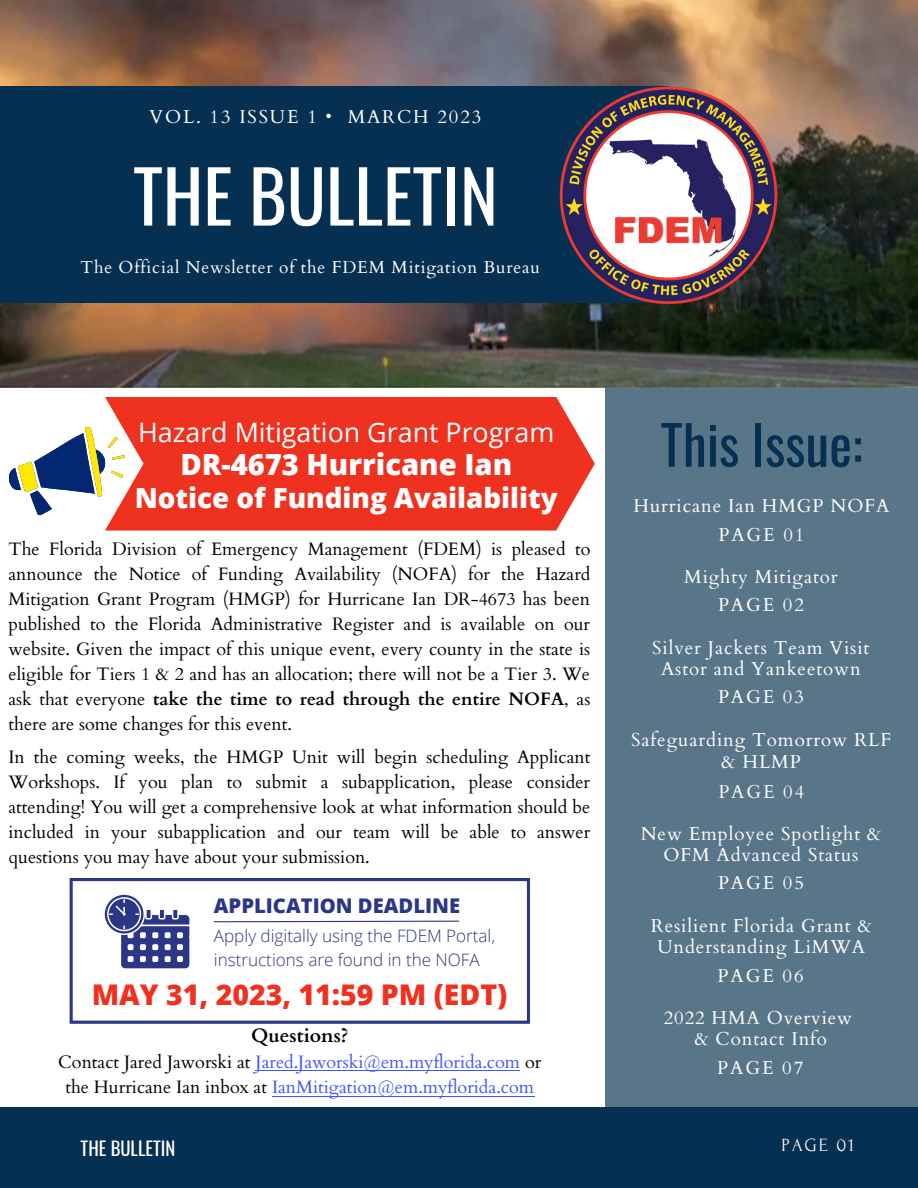
<style>
.page{position:relative;width:918px;height:1188px;background:#fff}
.page>*{position:absolute;margin:0;border:0;box-sizing:border-box;transform-origin:0 0}
.t1{font:72px "Oswald";color:#fff}
.t2{font:54px "Oswald";color:#063052}
.t3{font:800 29.25px "Open Sans";color:#fff}
.t4{font:800 28.5px "Open Sans";color:#ef3220}
.t5{font:800 27.75px "Open Sans";color:#fff}
.t6{font:26.85px "Open Sans";color:#fff}
.t7{font:800 20.25px "Open Sans";color:#2b3786}
.t8{font:700 19.5px "Cardo";color:#000}
.t9{font:18.75px/21.3px "Cardo";letter-spacing:.05em;color:#fff;text-align:center}
.t10{font:18.75px "Cardo";letter-spacing:.1em;color:#fff}
.t11{font:18.75px "Oswald";color:#fff}
.t12{font:18.75px "Forum";letter-spacing:.1em;color:#fff}
.t13{font:18.6px "Cardo";letter-spacing:.1em;color:#fafafa}
.t14{font:18px/25px "Cardo";color:#000;text-align:justify}
.t15{font:18px/25.5px "Cardo";color:#4055ff;text-align:center}
.t16{font:17.25px "Cardo";letter-spacing:.05em;color:#fff}
.t17{font:300 17.1px/24px "Open Sans";color:#2b3786}
.s1{font-weight:700}
.s2{color:#000}
</style>
<div class="page">
<div style="left:605px;top:378px;width:313px;height:729px;background:#597689"></div>
<img style="left:0;top:0;width:918px;height:388px">
<div style="left:0;top:87px;width:668px;height:216px;background:#063052"></div>
<div style="left:0;top:1107px;width:918px;height:81px;background:#063052"></div>
<img style="left:557px;top:83px;width:222px;height:221px">
<svg style="left:8px;top:427px;width:97px;height:89px"></svg>
<svg style="left:105px;top:397px;width:490px;height:134px;background:#f04231"></svg>
<svg style="left:70px;top:878px;width:460px;height:146px"></svg>
<svg style="left:103px;top:893px;width:88px;height:77px"></svg>
<svg style="left:213px;top:920px;width:247px;height:3px"></svg>
<hr style="left:272px;top:1096px;width:262px;height:1px;background:#4055ff">
<hr style="left:256px;top:1070px;width:264px;height:1px;background:#4055ff">
<p class="t10" style="left:149px;top:104px;width:333px">VOL. 13 ISSUE 1 • MARCH 2023</p>
<h1 class="t1" style="left:133px;top:140px;width:366px">THE BULLETIN</h1>
<p class="t16" style="left:81px;top:256px;width:461px">The Official Newsletter of the FDEM Mitigation Bureau</p>
<h3 class="t6" style="left:138px;top:413px;width:418px">Hazard Mitigation Grant Program</h3>
<h3 class="t3" style="left:180px;top:444px;width:333px">DR-4673 Hurricane Ian</h3>
<h3 class="t5" style="left:135px;top:478px;width:424px">Notice of Funding Availability</h3>
<p class="t14" style="left:9px;top:537px;width:583px">The Florida Division of Emergency Management (FDEM) is pleased to announce the Notice of Funding Availability (NOFA) for the Hazard Mitigation Grant Program (HMGP) for Hurricane Ian DR-4673 has been published to the Florida Administrative Register and is available on our website. Given the impact of this unique event, every county in the state is eligible for Tiers 1 &amp; 2 and has an allocation; there will not be a Tier 3. We ask that everyone <span class="s1">take the time to read through the entire NOFA</span>, as there are some changes for this event.</p>
<p class="t14" style="left:9px;top:745px;width:583px">In the coming weeks, the HMGP Unit will begin scheduling Applicant Workshops. If you plan to submit a subapplication, please consider attending! You will get a comprehensive look at what information should be included in your subapplication and our team will be able to answer questions you may have about your submission.</p>
<p class="t7" style="left:214px;top:892px;width:248px">APPLICATION DEADLINE</p>
<p class="t17" style="left:214px;top:924px;width:283px">Apply digitally using the FDEM Portal, instructions are found in the NOFA</p>
<h3 class="t4" style="left:92px;top:975px;width:417px">MAY 31, 2023, 11:59 PM (EDT)</h3>
<p class="t8" style="left:251px;top:1022px;width:99px">Questions?</p>
<p class="t15" style="left:58px;top:1049px;width:485px"><span class="s2">Contact Jared Jaworski at</span> Jared.Jaworski@em.myflorida.com <span class="s2">or the Hurricane Ian inbox at</span> IanMitigation@em.myflorida.com</p>
<h2 class="t2" style="left:660px;top:402px;width:204px">This Issue:</h2>
<p class="t9" style="left:634px;top:492px;width:257px;line-height:28.3px">Hurricane Ian HMGP NOFA<br>PAGE 01</p>
<p class="t9" style="left:684px;top:563px;width:155px;line-height:28.3px">Mighty Mitigator<br>PAGE 02</p>
<p class="t9" style="left:652px;top:637px;width:219px">Silver Jackets Team Visit<br>Astor and Yankeetown</p>
<p class="t9" style="left:718px;top:687px;width:87px">PAGE 03</p>
<p class="t9" style="left:631px;top:729px;width:261px;line-height:22.5px">Safeguarding Tomorrow RLF &amp; HLMP</p>
<p class="t13" style="left:718px;top:779px;width:87px">PAGE 04</p>
<p class="t9" style="left:641px;top:823px;width:242px">New Employee Spotlight &amp;<br>OFM Advanced Status</p>
<p class="t9" style="left:718px;top:873px;width:87px">PAGE 05</p>
<p class="t9" style="left:651px;top:915px;width:222px">Resilient Florida Grant &amp;<br>Understanding LiMWA</p>
<p class="t9" style="left:718px;top:965px;width:87px">PAGE 06</p>
<p class="t9" style="left:664px;top:1007px;width:190px">2022 HMA Overview &amp; Contact Info</p>
<p class="t9" style="left:717px;top:1057px;width:87px">PAGE 07</p>
<p class="t11" style="left:81px;top:1134px;width:96px">THE BULLETIN</p>
<p class="t12" style="left:781px;top:1135px;width:74px">PAGE 01</p>
</div>
